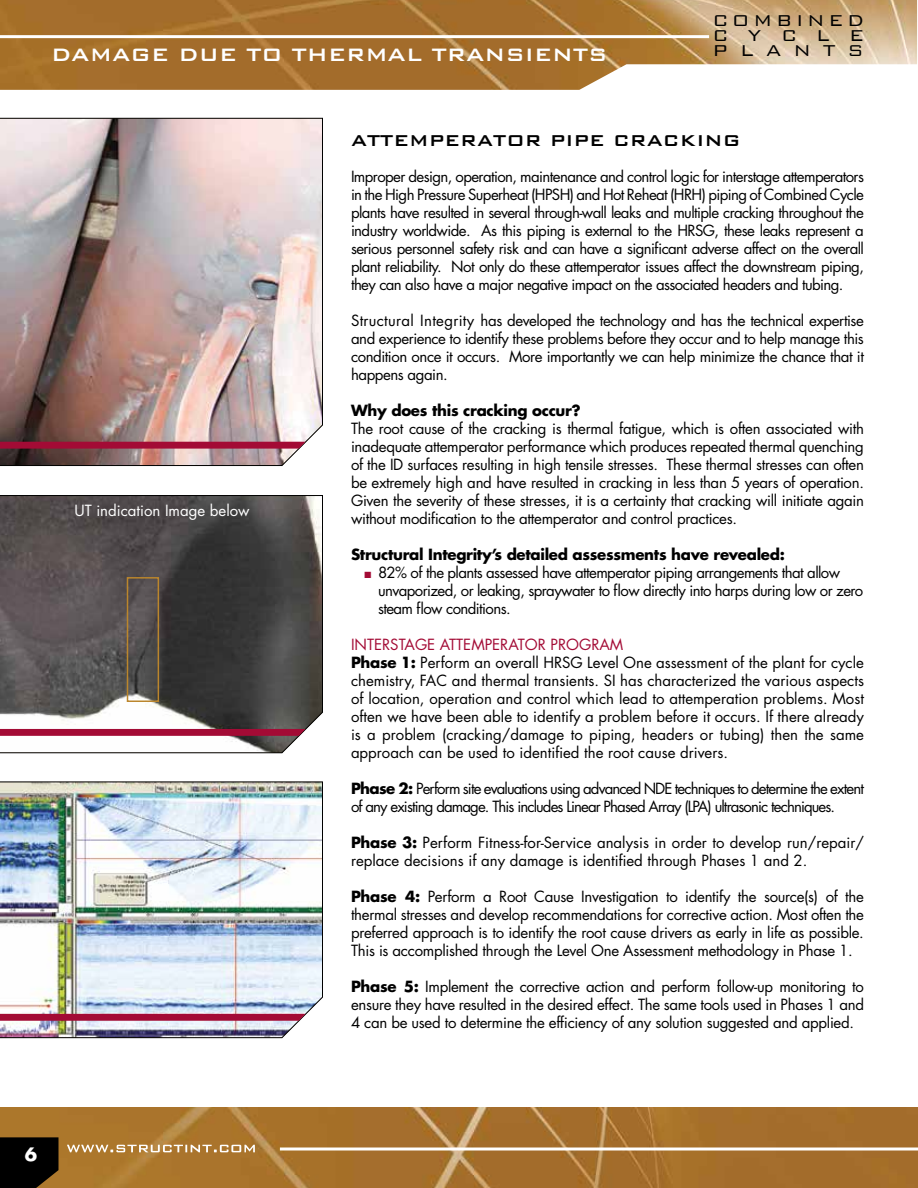
<style>
.page{position:relative;width:918px;height:1188px;background:#fff}
.page>*{position:absolute;margin:0;border:0;box-sizing:border-box;transform-origin:0 0}
.t1{font:500 24px "Bank Gothic";color:#fff}
.t2{font:500 21px "Bank Gothic";color:#000}
.t3{font:300 21px/15px "Bank Gothic";letter-spacing:.58em;color:#000;text-align:justify}
.t4{font:700 18px "Futura";color:#fff}
.t5{font:15px/18px "Futura";letter-spacing:-.03em;color:#000;text-align:justify}
.t6{font:15px/18px "Futura";letter-spacing:-.06em;color:#000}
.t7{font:15px/18px "Futura";color:#000}
.t8{font:700 15px "Futura";letter-spacing:-.02em;color:#000}
.t9{font:15px "Futura";color:#a30b35}
.t10{font:15px "Futura";color:#fff}
.s1{color:#a30b35}
.s2{font-weight:700}
</style>
<div class="page">
<img style="left:0;top:0;width:917px;height:90px">
<img style="left:0;top:1108px;width:918px;height:80px">
<svg style="left:67px;top:1145px;width:188px;height:7px"></svg>
<hr style="left:0;top:35px;width:709px;height:3px;background:#fff">
<hr style="left:280px;top:1148px;width:638px;height:2px;background:#fff">
<img style="left:0;top:118px;width:323px;height:348px">
<svg style="left:0;top:442px;width:306px;height:7px;background:#a2143b"></svg>
<svg style="left:0;top:495px;width:323px;height:258px;background:#5f5c5c"></svg>
<svg style="left:0;top:729px;width:306px;height:7px;background:#a41139"></svg>
<img style="left:0;top:782px;width:323px;height:256px">
<svg style="left:0;top:1014px;width:306px;height:7px;background:#a5153d"></svg>
<div style="left:127px;top:577px;width:32px;height:125px;border:2px solid #bb862c"></div>
<svg style="left:0;top:1137px;width:58px;height:51px;background:#0c0803"></svg>
<p class="t1" style="left:51px;top:36px;width:558px">DAMAGE DUE TO THERMAL TRANSIENTS</p>
<h2 class="t3" style="left:712px;top:11px;width:153px">COMBINED CYCLE PLANTS</h2>
<p class="t10" style="left:74px;top:501px;width:177px">UT indication Image below</p>
<p class="t2" style="left:351px;top:124px;width:391px">ATTEMPERATOR PIPE CRACKING</p>
<p class="t5" style="left:351px;top:167px;width:515px">Improper design, operation, maintenance and control logic for interstage attemperators in the High Pressure Superheat (HPSH) and Hot Reheat (HRH) piping of Combined Cycle plants have resulted in several through-wall leaks and multiple cracking throughout the industry worldwide. As this piping is external to the HRSG, these leaks represent a serious personnel safety risk and can have a significant adverse affect on the overall plant reliability. Not only do these attemperator issues affect the downstream piping, they can also have a major negative impact on the associated headers and tubing.</p>
<p class="t5" style="left:351px;top:311px;width:515px">Structural Integrity has developed the technology and has the technical expertise and experience to identify these problems before they occur and to help manage this condition once it occurs. More importantly we can help minimize the chance that it happens again.</p>
<p class="t8" style="left:351px;top:400px;width:231px">Why does this cracking occur?</p>
<p class="t5" style="left:351px;top:419px;width:515px">The root cause of the cracking is thermal fatigue, which is often associated with inadequate attemperator performance which produces repeated thermal quenching of the ID surfaces resulting in high tensile stresses. These thermal stresses can often be extremely high and have resulted in cracking in less than 5 years of operation.<br>Given the severity of these stresses, it is a certainty that cracking will initiate again without modification to the attemperator and control practices.</p>
<p class="t8" style="left:351px;top:544px;width:435px">Structural Integrity’s detailed assessments have revealed:</p>
<p class="t5" style="left:378px;top:563px;width:487px;text-align:left;text-indent:-13px"><span class="s1">■</span> 82% of the plants assessed have attemperator piping arrangements that allow unvaporized, or leaking, spraywater to flow directly into harps during low or zero steam flow conditions.</p>
<p class="t9" style="left:351px;top:635px;width:274px">INTERSTAGE ATTEMPERATOR PROGRAM</p>
<p class="t5" style="left:351px;top:653px;width:515px"><span class="s2">Phase 1:</span> Perform an overall HRSG Level One assessment of the plant for cycle chemistry, FAC and thermal transients. SI has characterized the various aspects of location, operation and control which lead to attemperation problems. Most often we have been able to identify a problem before it occurs. If there already is a problem (cracking/damage to piping, headers or tubing) then the same approach can be used to identified the root cause drivers.</p>
<p class="t6" style="left:351px;top:779px;width:514px"><span class="s2">Phase 2:</span> Perform site evaluations using advanced NDE techniques to determine the extent of any existing damage. This includes Linear Phased Array (LPA) ultrasonic techniques.</p>
<p class="t7" style="left:351px;top:833px;width:514px"><span class="s2">Phase 3:</span> Perform Fitness-for-Service analysis in order to develop run/repair/ replace decisions if any damage is identified through Phases 1 and 2.</p>
<p class="t5" style="left:351px;top:887px;width:515px"><span class="s2">Phase 4:</span> Perform a Root Cause Investigation to identify the source(s) of the thermal stresses and develop recommendations for corrective action. Most often the preferred approach is to identify the root cause drivers as early in life as possible.<br>This is accomplished through the Level One Assessment methodology in Phase 1.</p>
<p class="t5" style="left:351px;top:977px;width:515px"><span class="s2">Phase 5:</span> Implement the corrective action and perform follow-up monitoring to ensure they have resulted in the desired effect. The same tools used in Phases 1 and 4 can be used to determine the efficiency of any solution suggested and applied.</p>
<p class="t4" style="left:25px;top:1142px;width:14px">6</p>
</div>
